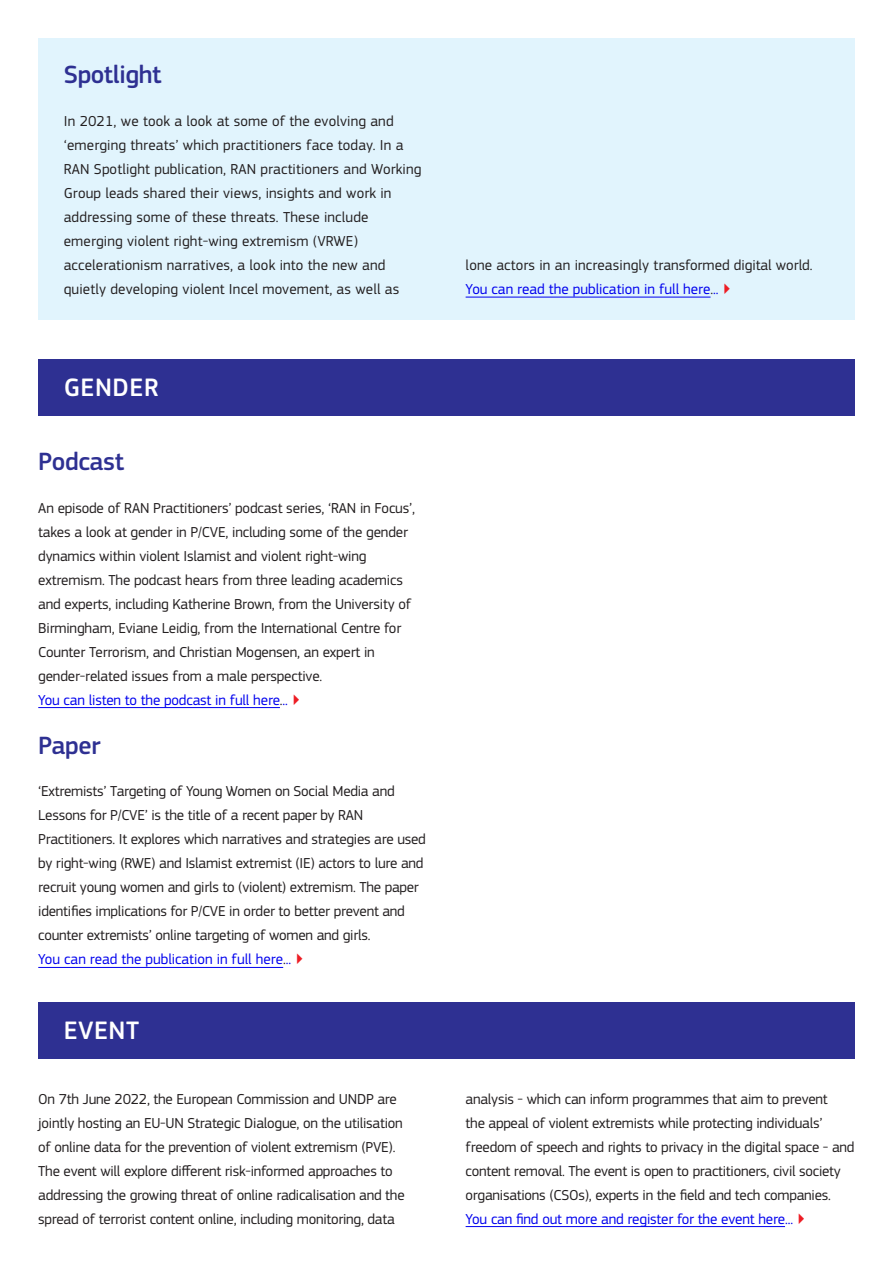
<style>
.page{position:relative;width:893px;height:1263px;background:#fff}
.page>*{position:absolute;margin:0;border:0;box-sizing:border-box;transform-origin:0 0}
.t1{font:500 26.25px "EC Square Sans Pro";letter-spacing:.02em;color:#fff}
.t2{font:500 25.95px "EC Square Sans Pro";letter-spacing:-.015em;color:#2e3092}
.body{font:15px/24px "EC Square Sans Pro";letter-spacing:-.015em;color:#231f20}
.body-2{font:15px/24px "EC Square Sans Pro";letter-spacing:.01em;color:#231f20}
.s1{color:#00e}
.s2{color:#ed1d24}
</style>
<div class="page">
<div style="left:38px;top:38px;width:817px;height:282px;background:#e1f4fd"></div>
<hr style="left:466px;top:297px;width:244px;height:1px;background:#00e">
<div style="left:38px;top:359px;width:817px;height:56px;background:#2e3092"></div>
<hr style="left:38px;top:707px;width:242px;height:1px;background:#00e">
<hr style="left:38px;top:967px;width:245px;height:1px;background:#00e">
<div style="left:38px;top:1002px;width:817px;height:56px;background:#2e3092"></div>
<hr style="left:466px;top:1226px;width:319px;height:1px;background:#00e">
<h3 class="t2" style="left:64px;top:60px;width:99px">Spotlight</h3>
<p class="body-2" style="left:64px;top:109px;width:359px">In 2021, we took a look at some of the evolving and ‘emerging threats’ which practitioners face today. In a RAN Spotlight publication, RAN practitioners and Working Group leads shared their views, insights and work in addressing some of these threats. These include emerging violent right-wing extremism (VRWE) accelerationism narratives, a look into the new and quietly developing violent Incel movement, as well as</p>
<h2 class="t1" style="left:64px;top:372px;width:96px">GENDER</h2>
<h3 class="t2" style="left:38px;top:447px;width:87px">Podcast</h3>
<p class="body" style="left:38px;top:496px;width:378px">An episode of RAN Practitioners’ podcast series, ‘RAN in Focus’, takes a look at gender in P/CVE, including some of the gender dynamics within violent Islamist and violent right-wing extremism. The podcast hears from three leading academics and experts, including Katherine Brown, from the University of Birmingham, Eviane Leidig, from the International Centre for Counter Terrorism, and Christian Mogensen, an expert in gender-related issues from a male perspective.<br><span class="s1">You can listen to the podcast in full here</span>.<span class="s1">..</span> <span class="s2">▶</span></p>
<h3 class="t2" style="left:38px;top:730px;width:64px">Paper</h3>
<p class="body" style="left:38px;top:779px;width:389px">‘Extremists’ Targeting of Young Women on Social Media and Lessons for P/CVE’ is the title of a recent paper by RAN Practitioners. It explores which narratives and strategies are used by right-wing (RWE) and Islamist extremist (IE) actors to lure and recruit young women and girls to (violent) extremism. The paper identifies implications for P/CVE in order to better prevent and counter extremists’ online targeting of women and girls.<br><span class="s1">You can read the publication in full here</span>.<span class="s1">..</span> <span class="s2">▶</span></p>
<h2 class="t1" style="left:64px;top:1015px;width:77px">EVENT</h2>
<p class="body" style="left:466px;top:253px;width:348px">lone actors in an increasingly transformed digital world.<br><span class="s1">You can read the publication in full here</span>.<span class="s1">..</span> <span class="s2">▶</span></p>
<p class="body" style="left:38px;top:1087px;width:368px">On 7th June 2022, the European Commission and UNDP are jointly hosting an EU-UN Strategic Dialogue, on the utilisation of online data for the prevention of violent extremism (PVE).<br>The event will explore different risk-informed approaches to addressing the growing threat of online radicalisation and the spread of terrorist content online, including monitoring, data</p>
<p class="body" style="left:466px;top:1087px;width:390px">analysis - which can inform programmes that aim to prevent<br>the appeal of violent extremists while protecting individuals’ freedom of speech and rights to privacy in the digital space - and content removal. The event is open to practitioners, civil society organisations (CSOs), experts in the field and tech companies.<br><span class="s1">You can find out more and register for the event here...</span> <span class="s2">▶</span></p>
</div>
